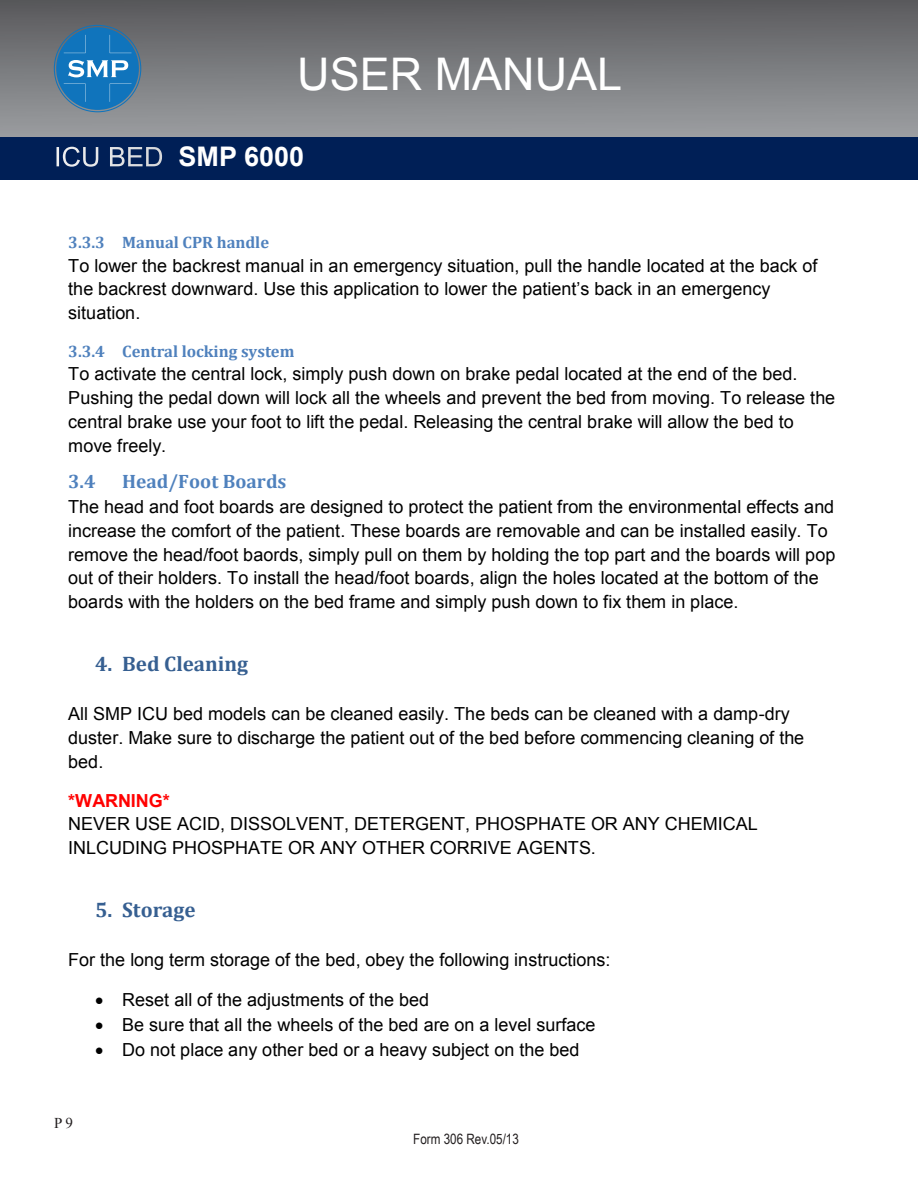
<style>
.page{position:relative;width:918px;height:1188px;background:#fff}
.page>*{position:absolute;margin:0;border:0;box-sizing:border-box;transform-origin:0 0}
.t1{font:45px "Arial";color:#fff}
.t2{font:700 27px "Arial";color:#fff}
.t3{font:700 21px "Cambria";color:#365f91}
.t4{font:700 19.5px "Cambria";color:#4f81bd}
.t5{font:18px/23.9px "Arial";color:#000}
.t6{font:700 16.5px "Cambria";color:#4f81bd}
.t7{font:15px "Times New Roman";color:#231f20}
.t8{font:14.25px "Arial Narrow";color:#231f20}
.s1{font-weight:400}
.s2{font-style:inherit}
.s3{font-weight:700;color:#f00}
</style>
<div class="page">
<div style="left:0;top:0;width:918px;height:138px;background:linear-gradient(to bottom,#5a5a5d,#9c9fa2)"></div>
<div style="left:0;top:137px;width:918px;height:42px;background:#001f56"></div>
<svg style="left:54px;top:25px;width:87px;height:87px;background:#3c7fb1"></svg>
<h1 class="t1" style="left:297px;top:44px;width:327px">USER MANUAL</h1>
<h2 class="t2" style="left:54px;top:139px;width:252px"><span class="s1">ICU BED</span> SMP 6000</h2>
<p class="t6" style="left:68px;top:231px;width:202px">3.3.3 Manual CPR handle</p>
<p class="t5" style="left:68px;top:254px;width:751px">To lower the backrest manual in an emergency situation, pull the handle located at the back of the backrest <span class="s2">downward. Use this application to lower the patient’s back in an emergency </span>situation.</p>
<p class="t6" style="left:68px;top:340px;width:228px">3.3.4 Central locking system</p>
<p class="t5" style="left:68px;top:362px;width:768px">To activate the central lock, simply push down on brake pedal located at the end of the bed.<br>Pushing the pedal down will lock all the wheels and prevent the bed from moving. To release the central brake use your foot to lift the pedal. Releasing the central brake will allow the bed to move freely.</p>
<p class="t4" style="left:68px;top:468px;width:29px">3.4</p>
<p class="t4" style="left:122px;top:468px;width:166px">Head/Foot Boards</p>
<p class="t5" style="left:68px;top:495px;width:769px">The head and foot boards are designed to protect the patient from the environmental effects and increase the comfort of the patient. These boards are removable and can be installed easily. To remove the head/foot baords, simply pull on them by holding the top part and the boards will pop out of their holders. To install the head/foot boards, align the holes located at the bottom of the boards with the holders on the bed frame and simply push down to fix them in place.</p>
<p class="t3" style="left:95px;top:649px;width:154px">4. Bed Cleaning</p>
<p class="t5" style="left:68px;top:702px;width:738px">All SMP ICU bed models can be cleaned easily. The beds can be cleaned with a damp-dry duster. Make sure to discharge the patient out of the bed before commencing cleaning of the bed.</p>
<p class="t5" style="left:68px;top:789px;width:691px"><span class="s3">*WARNING*<br></span>NEVER USE ACID, DISSOLVENT, DETERGENT, PHOSPHATE OR ANY CHEMICAL<br>INLCUDING PHOSPHATE OR ANY OTHER CORRIVE AGENTS.</p>
<p class="t3" style="left:95px;top:895px;width:102px">5. Storage</p>
<p class="t5" style="left:68px;top:948px;width:544px">For the long term storage of the bed, obey the following instructions:</p>
<p class="t5" style="left:95px;top:988px;width:336px">• Reset all of the adjustments of the bed</p>
<p class="t5" style="left:95px;top:1013px;width:502px">• Be sure that all the wheels of the bed are on a level surface</p>
<p class="t5" style="left:95px;top:1038px;width:486px">• Do not place any other bed or a heavy subject on the bed</p>
<p class="t7" style="left:54px;top:1113px;width:21px">P 9</p>
<p class="t8" style="left:413px;top:1129px;width:107px">Form 306 Rev.05/13</p>
</div>
